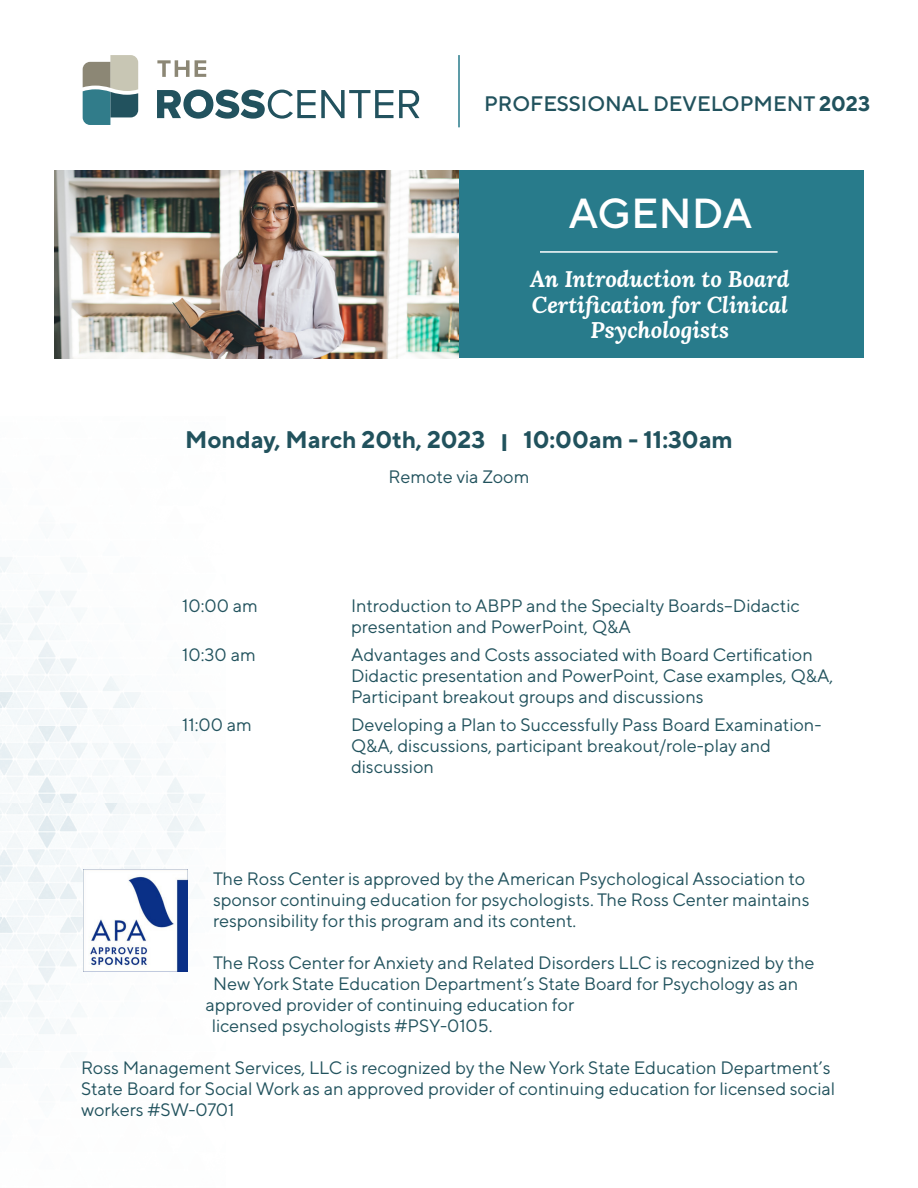
<style>
.page{position:relative;width:918px;height:1188px;background:#fff}
.page>*{position:absolute;margin:0;border:0;box-sizing:border-box;transform-origin:0 0}
.t1{font:500 42px "TT Norms Pro";color:#fff}
.t2{font:700 24px "TT Norms Pro";color:#21525d}
.t3{font:italic 700 22.5px/25.5px "Lora";color:#fff;text-align:center}
.t4{font:500 21px "TT Norms Pro";color:#21525d}
.t5{font:18px/21px "TT Norms Pro";color:#21525d}
.s1{font-weight:700}
</style>
<div class="page">
<svg style="left:83px;top:55px;width:55px;height:70px;background:#869f9d"></svg>
<svg style="left:157px;top:90px;width:262px;height:29px"></svg>
<svg style="left:157px;top:60px;width:49px;height:17px"></svg>
<img style="left:0;top:557px;width:205px;height:247px">
<img style="left:0;top:804px;width:205px;height:264px">
<hr style="left:458px;top:55px;width:2px;height:72px;background:#287b8b">
<div style="left:458px;top:170px;width:406px;height:188px;background:#287b8b"></div>
<img style="left:55px;top:170px;width:403px;height:188px">
<hr style="left:540px;top:251px;width:238px;height:2px;background:#fff">
<img style="left:83px;top:870px;width:104px;height:101px">
<p class="t4" style="left:484px;top:88px;width:388px">PROFESSIONAL DEVELOPMENT <span class="s1">2023</span></p>
<p class="t1" style="left:569px;top:183px;width:185px">AGENDA</p>
<p class="t3" style="left:530px;top:266px;width:261px">An Introduction to Board<br>Certification for Clinical<br>Psychologists</p>
<p class="t2" style="left:185px;top:422px;width:549px">Monday, March 20th, 2023 I 10:00am - 11:30am</p>
<p class="t5" style="left:389px;top:464px;width:142px">Remote via Zoom</p>
<p class="t5" style="left:182px;top:594px;width:77px">10:00 am</p>
<p class="t5" style="left:351px;top:594px;width:450px">Introduction to ABPP and the Specialty Boards--Didactic presentation and PowerPoint, Q&amp;A</p>
<p class="t5" style="left:182px;top:643px;width:75px">10:30 am</p>
<p class="t5" style="left:351px;top:643px;width:484px">Advantages and Costs associated with Board Certification<br>Didactic presentation and PowerPoint, Case examples, Q&amp;A,<br>Participant breakout groups and discussions</p>
<p class="t5" style="left:182px;top:713px;width:71px">11:00 am</p>
<p class="t5" style="left:351px;top:713px;width:472px">Developing a Plan to Successfully Pass Board Examination-<br>Q&amp;A, discussions, participant breakout/role-play and discussion</p>
<p class="t5" style="left:213px;top:866px;width:598px">The Ross Center is approved by the American Psychological Association to sponsor continuing education for psychologists. The Ross Center maintains responsibility for this program and its content.</p>
<p class="t5" style="left:213px;top:950px;width:603px">The Ross Center for Anxiety and Related Disorders LLC is recognized by the</p>
<p class="t5" style="left:213px;top:971px;width:587px">New York State Education Department’s State Board for Psychology as an</p>
<p class="t5" style="left:206px;top:992px;width:370px">approved provider of continuing education for</p>
<p class="t5" style="left:212px;top:1013px;width:282px">licensed psychologists #PSY-0105.</p>
<p class="t5" style="left:81px;top:1055px;width:756px">Ross Management Services, LLC is recognized by the New York State Education Department’s<br>State Board for Social Work as an approved provider of continuing education for licensed social workers #SW-0701</p>
</div>
